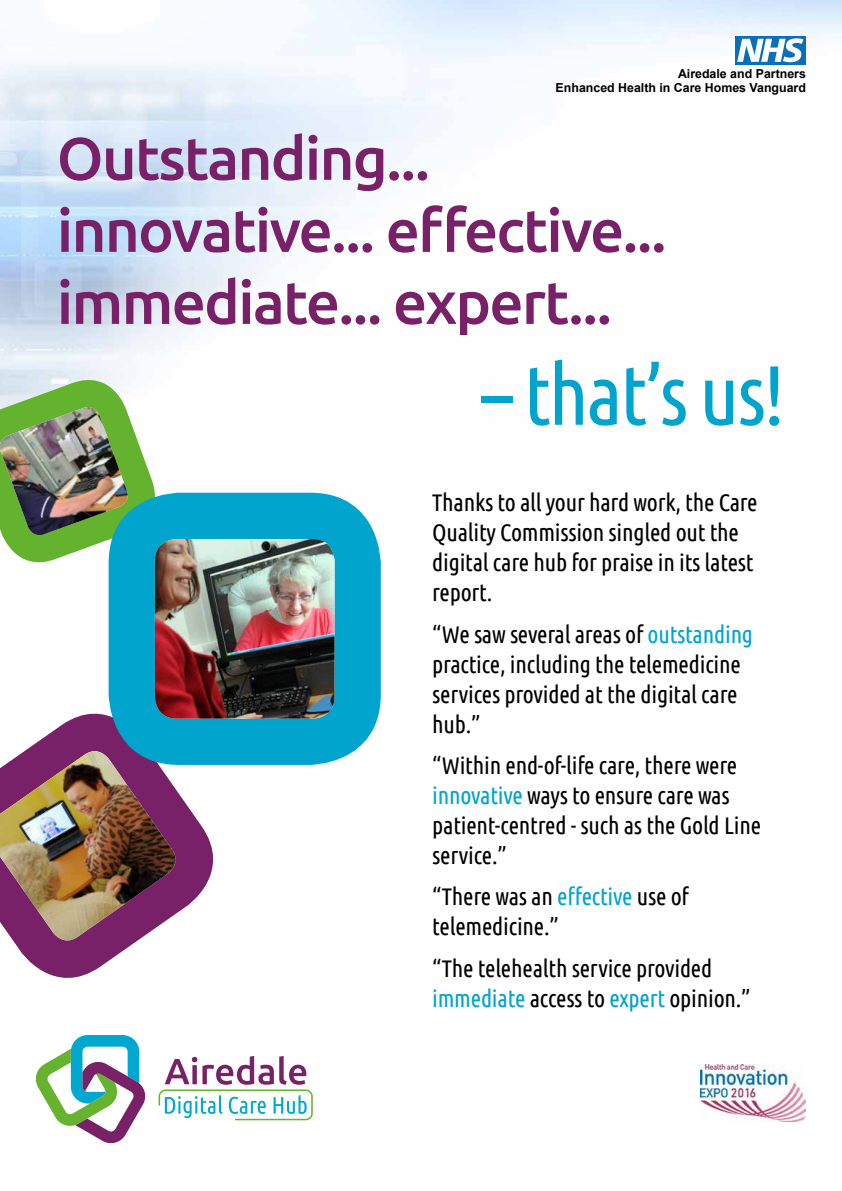
<style>
.page{position:relative;width:842px;height:1191px;background:#fff}
.page>*{position:absolute;margin:0;border:0;box-sizing:border-box;transform-origin:0 0}
.t1{font:84px "Ubuntu Condensed";letter-spacing:-.03em;color:#01a4cd}
.t2{font:500 60px/72px "Ubuntu";letter-spacing:-.03em;color:#782168}
.t3{font:24px/30px "Ubuntu Condensed";letter-spacing:-.01em;color:#000}
.t4{font:700 12.4px/14.9px "Arial";color:#000;text-align:right}
.s1{color:#01a4cd}
</style>
<div class="page">
<img style="left:0;top:0;width:842px;height:499px">
<svg style="left:17px;top:692px;width:197px;height:286px"></svg>
<svg style="left:0;top:369px;width:166px;height:204px"></svg>
<img style="left:0;top:407px;width:131px;height:131px">
<svg style="left:17px;top:744px;width:120px;height:7px"></svg>
<img style="left:0;top:751px;width:182px;height:196px">
<div style="left:109px;top:493px;width:272px;height:272px;background:#01a4cd;border-radius:71px"></div>
<img style="left:155px;top:539px;width:179px;height:179px">
<div style="left:735px;top:36px;width:71px;height:29px;background:#0870b8"></div>
<svg style="left:737px;top:38px;width:66px;height:24px"></svg>
<svg style="left:36px;top:1035px;width:110px;height:108px"></svg>
<svg style="left:159px;top:1056px;width:154px;height:64px"></svg>
<img style="left:701px;top:1064px;width:105px;height:57px">
<p class="t4" style="left:556px;top:66px;width:252px">Airedale and Partners<br>Enhanced Health in Care Homes Vanguard</p>
<h2 class="t2" style="left:57px;top:120px;width:612px">Outstanding... innovative... effective... immediate... expert...</h2>
<h1 class="t1" style="left:482px;top:343px;width:305px">– that’s us!</h1>
<p class="t3" style="left:432px;top:487px;width:327px">Thanks to all your hard work, the Care<br>Quality Commission singled out the digital care hub for praise in its latest report.</p>
<p class="t3" style="left:432px;top:618px;width:322px">“We saw several areas of <span class="s1">outstanding </span>practice, including the telemedicine services provided at the digital care hub.”</p>
<p class="t3" style="left:432px;top:749px;width:330px">“Within end-of-life care, there were <span class="s1">innovative</span> ways to ensure care was patient-centred - such as the Gold Line service.”</p>
<p class="t3" style="left:432px;top:881px;width:258px">“There was an <span class="s1">effective</span> use of telemedicine.”</p>
<p class="t3" style="left:432px;top:952px;width:320px">“The telehealth service provided <span class="s1">immediate</span> access to <span class="s1">expert</span> opinion.”</p>
</div>
